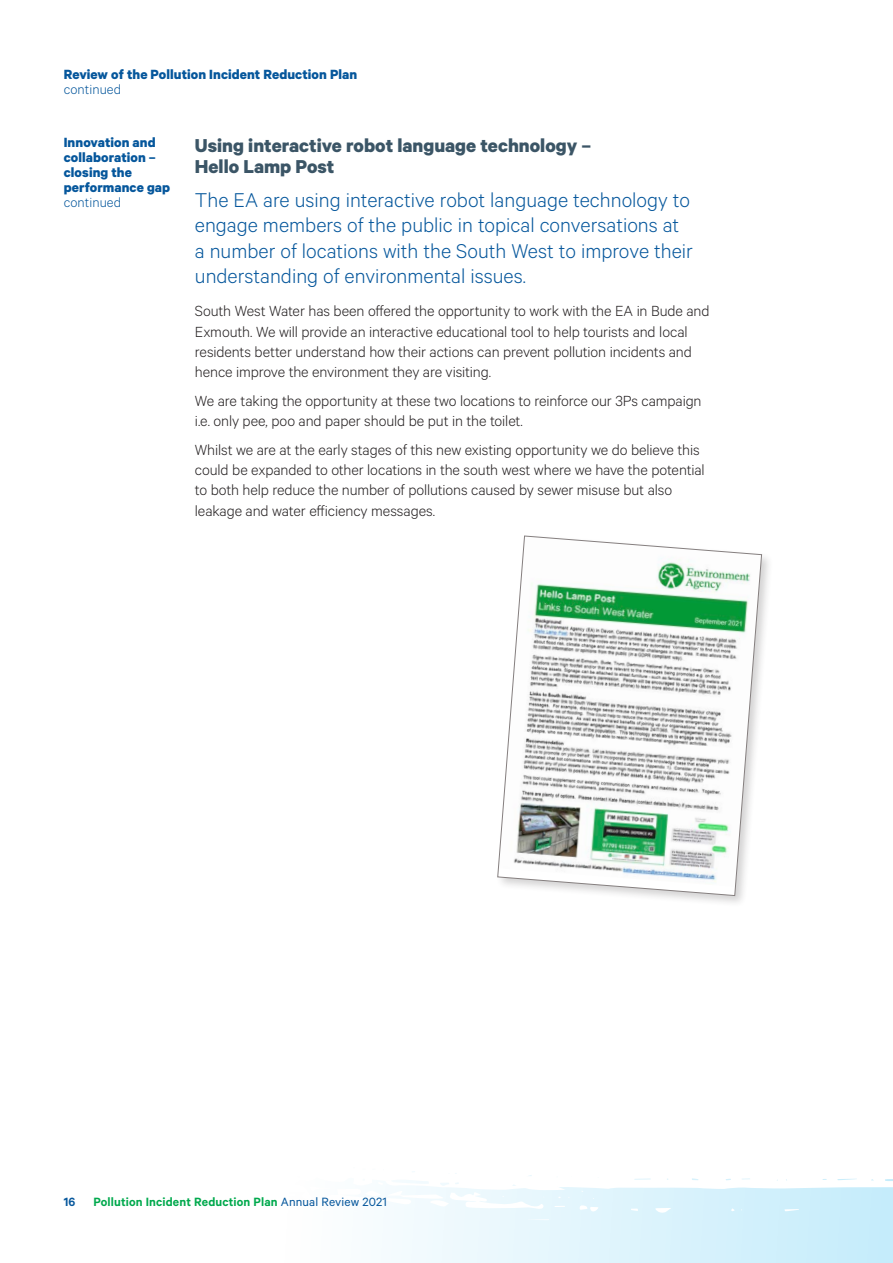
<style>
.page{position:relative;width:893px;height:1263px;background:#fff}
.page>*{position:absolute;margin:0;border:0;box-sizing:border-box;transform-origin:0 0}
.Section_header_light{font:300 22.5px/25.5px "Calibre";color:#06579c}
.Sub_header{font:700 21px/21px "Calibre";color:#3b5566}
.Body{font:300 16.5px/20.2px "Calibre";letter-spacing:-.005em;color:#231f20}
.Section_header{font:700 15px/15px "Calibre";letter-spacing:.005em;color:#06579c}
.t1{font:300 15px "Calibre";letter-spacing:.005em;color:#06579c}
.t2{font:600 13.5px "Calibre";letter-spacing:.01em;color:#00a94d}
.t3{font:600 13.5px "Calibre";color:#06579c}
.s1{font-weight:300}
.s2{font-weight:400;color:#06579c}
</style>
<div class="page">
<svg style="left:391px;top:1178px;width:502px;height:85px"></svg>
<svg style="left:885px;top:1178px;width:8px;height:3px"></svg>
<svg style="left:837px;top:1179px;width:20px;height:1px"></svg>
<svg style="left:634px;top:1178px;width:17px;height:2px"></svg>
<svg style="left:439px;top:1182px;width:10px;height:5px"></svg>
<svg style="left:692px;top:1178px;width:6px;height:2px"></svg>
<svg style="left:391px;top:1178px;width:38px;height:6px"></svg>
<div style="left:495px;top:534px;width:279px;height:374px;background:#231f20;opacity:.2"></div>
<svg style="left:497px;top:536px;width:265px;height:360px"></svg>
<p class="Section_header" style="left:64px;top:67px;width:295px">Review of the Pollution Incident Reduction Plan</p>
<p class="t1" style="left:64px;top:81px;width:59px">continued</p>
<p class="Section_header" style="left:64px;top:135px;width:108px">Innovation and collaboration – closing the performance gap <span class="s1">continued</span></p>
<p class="Sub_header" style="left:195px;top:134px;width:398px">Using interactive robot language technology –<br>Hello Lamp Post</p>
<p class="Section_header_light" style="left:195px;top:186px;width:500px">The EA are using interactive robot language technology to engage members of the public in topical conversations at a number of locations with the South West to improve their understanding of environmental issues.</p>
<p class="Body" style="left:195px;top:300px;width:516px">South West Water has been offered the opportunity to work with the EA in Bude and Exmouth. We will provide an interactive educational tool to help tourists and local residents better understand how their actions can prevent pollution incidents and hence improve the environment they are visiting.</p>
<p class="Body" style="left:195px;top:390px;width:508px">We are taking the opportunity at these two locations to reinforce our 3Ps campaign i.e. only pee, poo and paper should be put in the toilet.</p>
<p class="Body" style="left:195px;top:439px;width:511px">Whilst we are at the early stages of this new existing opportunity we do believe this could be expanded to other locations in the south west where we have the potential to both help reduce the number of pollutions caused by sewer misuse but also leakage and water efficiency messages.</p>
<p class="t3" style="left:64px;top:1193px;width:13px">16</p>
<p class="t2" style="left:94px;top:1193px;width:295px">Pollution Incident Reduction Plan <span class="s2">Annual Review 2021</span></p>
</div>
